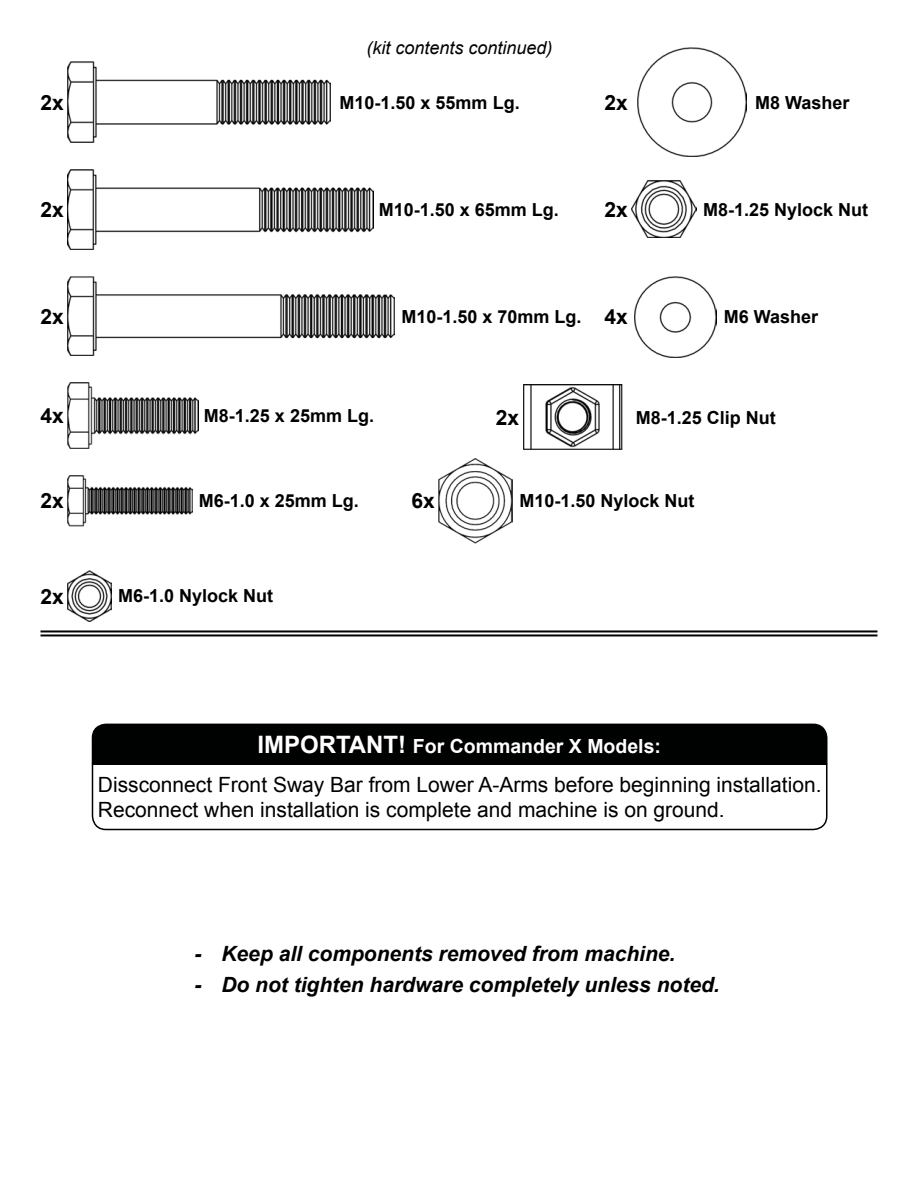
<style>
.page{position:relative;width:918px;height:1188px;background:#fff}
.page>*{position:absolute;margin:0;border:0;box-sizing:border-box;transform-origin:0 0}
.t1{font:21px/25.2px "Arial";color:#000}
.t2{font:italic 700 21px "Arial";color:#000}
.t3{font:700 21px "Arial";color:#000}
.t4{font:700 19.5px "Arial";color:#fff}
.t5{font:700 18px "Arial";color:#000}
.t6{font:italic 18px "Arial";color:#000}
.s1{font-size:21px}
.s2{font-size:24px}
</style>
<div class="page">
<img style="left:67px;top:571px;width:44px;height:50px">
<img style="left:438px;top:458px;width:75px;height:85px">
<img style="left:67px;top:62px;width:264px;height:80px">
<img style="left:67px;top:169px;width:306px;height:80px">
<img style="left:67px;top:383px;width:132px;height:65px">
<img style="left:67px;top:475px;width:126px;height:51px">
<img style="left:631px;top:181px;width:65px;height:56px">
<img style="left:524px;top:384px;width:99px;height:66px">
<img style="left:67px;top:276px;width:328px;height:80px">
<img style="left:635px;top:276px;width:81px;height:81px">
<img style="left:637px;top:47px;width:110px;height:110px">
<hr style="left:40px;top:630px;width:838px;height:2px;background:#000">
<hr style="left:40px;top:634px;width:838px;height:2px;background:#000">
<svg style="left:91px;top:765px;width:737px;height:66px"></svg>
<div style="left:91px;top:723px;width:737px;height:42px;background:#000101"></div>
<p class="t6" style="left:367px;top:36px;width:188px">(kit contents continued)</p>
<p class="t3" style="left:40px;top:88px;width:25px">2x</p>
<p class="t5" style="left:340px;top:90px;width:182px">M10-1.50 x 55mm Lg.</p>
<p class="t3" style="left:40px;top:195px;width:25px">2x</p>
<p class="t5" style="left:379px;top:197px;width:182px">M10-1.50 x 65mm Lg.</p>
<p class="t3" style="left:604px;top:88px;width:25px">2x</p>
<p class="t5" style="left:755px;top:90px;width:96px">M8 Washer</p>
<p class="t3" style="left:604px;top:195px;width:25px">2x</p>
<p class="t5" style="left:703px;top:197px;width:167px">M8-1.25 Nylock Nut</p>
<p class="t3" style="left:40px;top:302px;width:25px">2x</p>
<p class="t5" style="left:402px;top:304px;width:228px">M10-1.50 x 70mm Lg. <span class="s1">4x</span></p>
<p class="t5" style="left:724px;top:305px;width:96px">M6 Washer</p>
<p class="t3" style="left:40px;top:402px;width:25px">4x</p>
<p class="t5" style="left:204px;top:404px;width:172px">M8-1.25 x 25mm Lg.</p>
<p class="t3" style="left:40px;top:487px;width:25px">2x</p>
<p class="t5" style="left:199px;top:489px;width:162px">M6-1.0 x 25mm Lg.</p>
<p class="t3" style="left:40px;top:582px;width:25px">2x</p>
<p class="t5" style="left:118px;top:584px;width:157px">M6-1.0 Nylock Nut</p>
<p class="t3" style="left:496px;top:403px;width:25px">2x</p>
<p class="t5" style="left:636px;top:405px;width:142px">M8-1.25 Clip Nut</p>
<p class="t3" style="left:411px;top:487px;width:25px">6x</p>
<p class="t5" style="left:520px;top:489px;width:177px">M10-1.50 Nylock Nut</p>
<p class="t4" style="left:257px;top:733px;width:405px"><span class="s2">IMPORTANT!</span> For Commander X Models:</p>
<p class="t1" style="left:98px;top:772px;width:725px">Dissconnect Front Sway Bar from Lower A-Arms before beginning installation.<br>Reconnect when installation is complete and machine is on ground.</p>
<p class="t2" style="left:194px;top:940px;width:482px">- Keep all components removed from machine.</p>
<p class="t2" style="left:194px;top:970px;width:527px">- Do not tighten hardware completely unless noted.</p>
</div>
